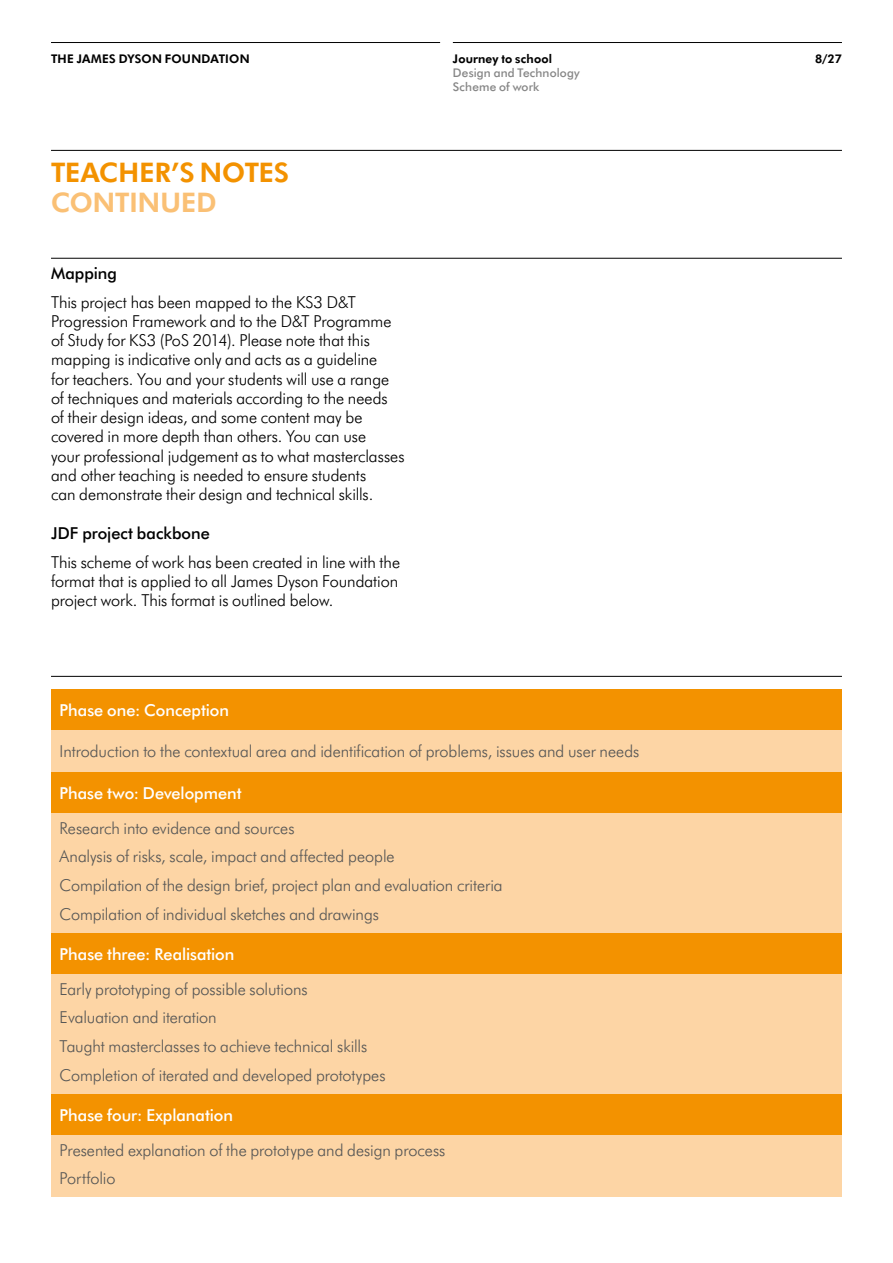
<style>
.page{position:relative;width:893px;height:1263px;background:#fff}
.page>*{position:absolute;margin:0;border:0;box-sizing:border-box;transform-origin:0 0}
.t1{font:800 27px "Futura B Tfor Dyson";letter-spacing:.005em;color:#f39200}
.t2{font:800 27px "Futura B Tfor Dyson";letter-spacing:.005em;color:#fac075}
.t3{font:300 16.5px/19.2px "Futura B Tfor Dyson";color:#000}
.t4{font:300 16.5px/28.8px "Futura B Tfor Dyson";color:#575756}
.t5{font:500 16.5px "Futura B Tfor Dyson";color:#fff}
.t6{font:500 16.5px "Futura B Tfor Dyson";letter-spacing:.005em;color:#000}
.t7{font:800 12px "Futura B Tfor Dyson";letter-spacing:.015em;color:#000}
.t8{font:500 12px/14px "Futura B Tfor Dyson";letter-spacing:.015em;color:#878787}
</style>
<div class="page">
<hr style="left:51px;top:42px;width:389px;height:1px;background:#000">
<hr style="left:453px;top:42px;width:389px;height:1px;background:#000">
<hr style="left:51px;top:150px;width:791px;height:1px;background:#000">
<hr style="left:51px;top:258px;width:791px;height:1px;background:#000">
<div style="left:51px;top:690px;width:791px;height:41px;background:#f39200"></div>
<div style="left:51px;top:772px;width:791px;height:41px;background:#f39200"></div>
<div style="left:51px;top:933px;width:791px;height:41px;background:#f39200"></div>
<div style="left:51px;top:1094px;width:791px;height:41px;background:#f39200"></div>
<div style="left:51px;top:731px;width:791px;height:41px;background:#fdd5a5"></div>
<div style="left:51px;top:813px;width:791px;height:120px;background:#fdd5a5"></div>
<div style="left:51px;top:974px;width:791px;height:120px;background:#fdd5a5"></div>
<div style="left:51px;top:1135px;width:791px;height:62px;background:#fdd5a5"></div>
<hr style="left:51px;top:676px;width:791px;height:1px;background:#000">
<p class="t7" style="left:51px;top:50px;width:200px">THE JAMES DYSON FOUNDATION</p>
<h1 class="t1" style="left:51px;top:153px;width:240px">TEACHER’S NOTES</h1>
<h1 class="t2" style="left:51px;top:183px;width:167px">CONTINUED</h1>
<p class="t6" style="left:51px;top:261px;width:67px">Mapping</p>
<p class="t3" style="left:51px;top:292px;width:355px">This project has been mapped to the KS3 D&amp;T Progression Framework and to the D&amp;T Programme of Study for KS3 (PoS 2014). Please note that this mapping is indicative only and acts as a guideline<br>for teachers. You and your students will use a range of techniques and materials according to the needs of their design ideas, and some content may be covered in more depth than others. You can use<br>your professional judgement as to what masterclasses and other teaching is needed to ensure students<br>can demonstrate their design and technical skills.</p>
<p class="t6" style="left:51px;top:521px;width:160px">JDF project backbone</p>
<p class="t3" style="left:51px;top:551px;width:351px;text-align:justify">This scheme of work has been created in line with the format that is applied to all James Dyson Foundation project work. This format is outlined below.</p>
<p class="t5" style="left:60px;top:699px;width:171px">Phase one: Conception</p>
<p class="t7" style="left:453px;top:50px;width:101px">Journey to school</p>
<p class="t7" style="left:815px;top:50px;width:28px">8/27</p>
<p class="t8" style="left:453px;top:65px;width:128px">Design and Technology<br>Scheme of work</p>
<p class="t4" style="left:60px;top:736px;width:581px">Introduction to the contextual area and identification of problems, issues and user needs</p>
<p class="t5" style="left:60px;top:781px;width:184px">Phase two: Development</p>
<p class="t4" style="left:60px;top:813px;width:445px">Research into evidence and sources<br>Analysis of risks, scale, impact and affected people<br>Compilation of the design brief, project plan and evaluation criteria Compilation of individual sketches and drawings</p>
<p class="t5" style="left:60px;top:942px;width:176px">Phase three: Realisation</p>
<p class="t4" style="left:60px;top:974px;width:327px">Early prototyping of possible solutions<br>Evaluation and iteration<br>Taught masterclasses to achieve technical skills Completion of iterated and developed prototypes</p>
<p class="t5" style="left:60px;top:1103px;width:175px">Phase four: Explanation</p>
<p class="t4" style="left:60px;top:1135px;width:387px">Presented explanation of the prototype and design process<br>Portfolio</p>
</div>
